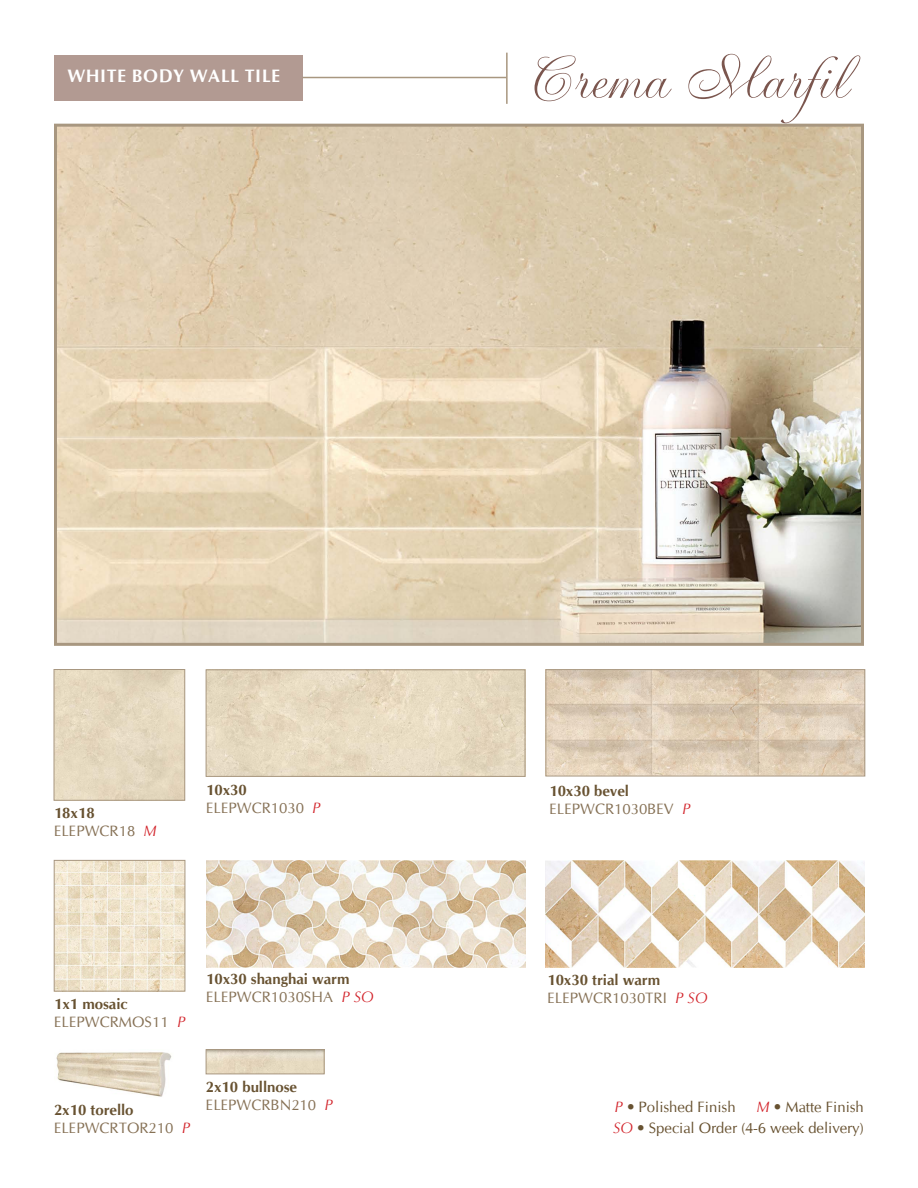
<style>
.page{position:relative;width:918px;height:1188px;background:#fff}
.page>*{position:absolute;margin:0;border:0;box-sizing:border-box;transform-origin:0 0}
.t1{font:63px "DEVON";color:#7b564e}
.t2{font:700 18px "CG Omega";letter-spacing:.025em;color:#fff}
.t3{font:15px/18px "CG Omega";color:#867155}
.t4{font:700 15px/18px "CG Omega";color:#685231}
.t5{font:15px/21px "CG Omega";color:#685231;text-align:right}
.s1{font-weight:700;color:#685231}
.s2{font-style:italic;color:#d2232a}
.s3{font-weight:400;color:#867155}
.s4{font-weight:400;font-style:italic;color:#d2232a}
</style>
<div class="page">
<img style="left:58px;top:128px;width:802px;height:514px">
<div style="left:54px;top:124px;width:810px;height:522px;border:3px solid #a89780"></div>
<div style="left:54px;top:55px;width:248px;height:46px;background:#b29a92"></div>
<hr style="left:506px;top:53px;width:2px;height:51px;background:#a89780">
<hr style="left:302px;top:77px;width:204px;height:1px;background:#a89780">
<img style="left:206px;top:861px;width:319px;height:106px">
<img style="left:546px;top:861px;width:319px;height:106px">
<img style="left:56px;top:671px;width:127px;height:127px">
<div style="left:54px;top:669px;width:131px;height:131px;border:1px solid #a89780"></div>
<img style="left:56px;top:862px;width:127px;height:127px">
<div style="left:54px;top:860px;width:131px;height:131px;border:1px solid #a89780"></div>
<img style="left:548px;top:671px;width:315px;height:103px">
<div style="left:546px;top:669px;width:319px;height:107px;border:1px solid #a89780"></div>
<img style="left:208px;top:672px;width:315px;height:103px">
<div style="left:206px;top:670px;width:319px;height:107px;border:1px solid #a89780"></div>
<img style="left:208px;top:1051px;width:114px;height:21px">
<div style="left:206px;top:1049px;width:118px;height:25px;border:1px solid #a89780"></div>
<img style="left:56px;top:1052px;width:116px;height:45px">
<p class="t2" style="left:68px;top:65px;width:214px">WHITE BODY WALL TILE</p>
<h1 class="t1" style="left:524px;top:39px;width:339px">Crema Marfil</h1>
<p class="t3" style="left:54px;top:804px;width:104px"><span class="s1">18x18<br></span>ELEPWCR18 <span class="s2">M</span></p>
<p class="t3" style="left:206px;top:781px;width:116px"><span class="s1">10x30<br></span>ELEPWCR1030 <span class="s2">P</span></p>
<p class="t3" style="left:549px;top:782px;width:143px"><span class="s1">10x30 bevel<br></span>ELEPWCR1030BEV <span class="s2">P</span></p>
<p class="t3" style="left:54px;top:995px;width:133px"><span class="s1">1x1 mosaic<br></span>ELEPWCRMOS11 <span class="s2">P</span></p>
<p class="t4" style="left:206px;top:970px;width:169px">10x30 shanghai warm<br><span class="s3">ELEPWCR1030SHA</span> <span class="s4">P SO</span></p>
<p class="t4" style="left:547px;top:971px;width:162px">10x30 trial warm<br><span class="s3">ELEPWCR1030TRI</span> <span class="s4">P SO</span></p>
<p class="t3" style="left:54px;top:1101px;width:138px"><span class="s1">2x10 torello<br></span>ELEPWCRTOR210 <span class="s2">P</span></p>
<p class="t4" style="left:206px;top:1078px;width:128px">2x10 bullnose<br><span class="s3">ELEPWCRBN210</span> <span class="s4">P</span></p>
<p class="t5" style="left:613px;top:1096px;width:252px"><span class="s2">M</span> • Matte Finish<br><span class="s2">SO</span> • Special Order (4-6 week delivery)</p>
<p class="t5" style="left:615px;top:1096px;width:123px"><span class="s2">P</span> • Polished Finish</p>
</div>
